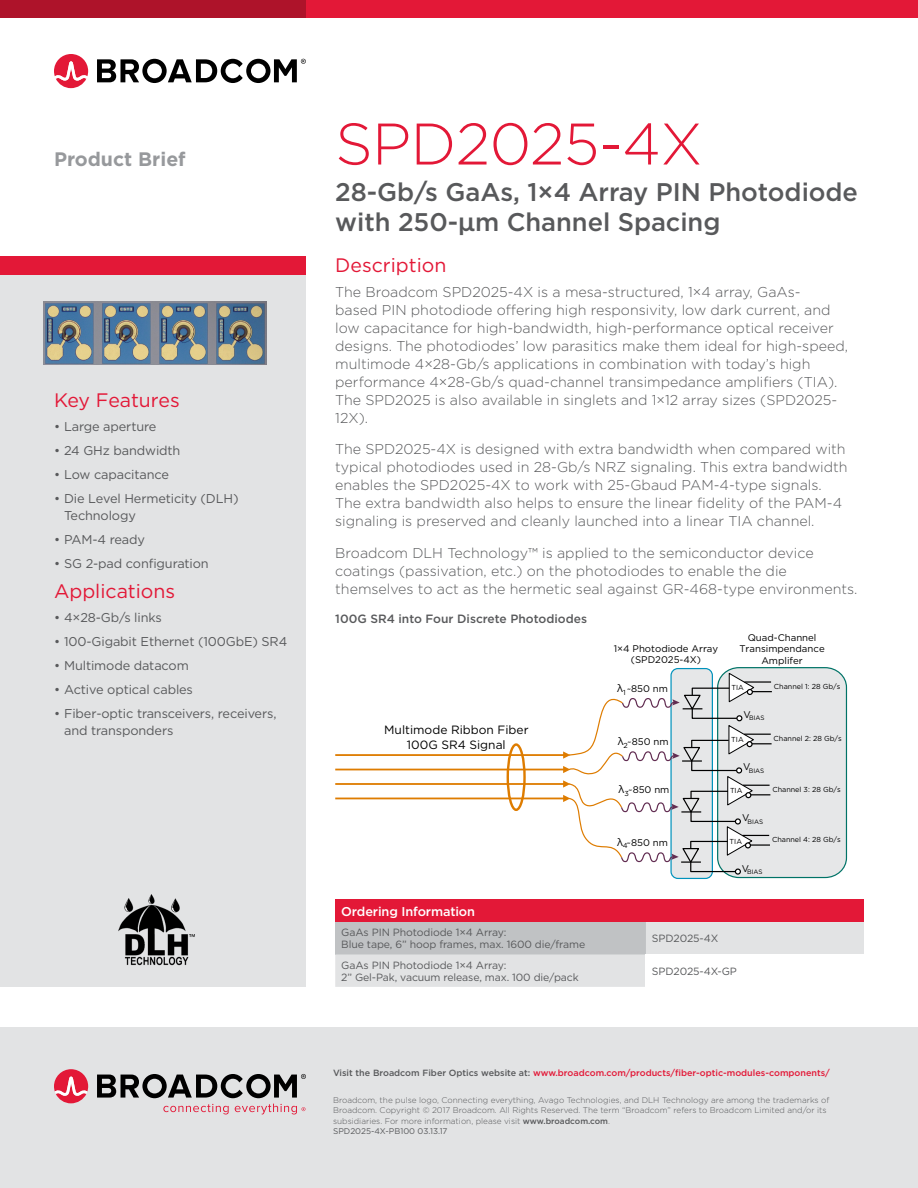
<style>
.page{position:relative;width:918px;height:1188px;background:#fff}
.page>*{position:absolute;margin:0;border:0;box-sizing:border-box;transform-origin:0 0}
.Main_Product_Head{font:300 58.5px "Gotham";letter-spacing:-.01em;color:#e31837}
.Main_Product_Subhead{font:500 25.5px/30.6px "Gotham";letter-spacing:-.005em;color:#58595b}
.Side_Bar_Heading{font:19.5px "Gotham";color:#e31837}
.t1{font:700 19.5px "Gotham";color:#97999c}
.Body_Heading{font:19.5px "Gotham";color:#e31837}
.Body_Text{font:300 14.25px/18px "Gotham";color:#58595b}
.t2{font:12.75px/17.2px "Gotham";letter-spacing:-.01em;color:#58595b}
.Chart_Header_8_5_9{font:500 12.75px "Gotham";letter-spacing:-.01em;color:#fff}
.Figure_Caption{font:500 12px "Gotham";color:#58595b}
.t3{font:12px/14.4px "Gotham";color:#000;text-align:center}
.Table_Text{font:10.5px/12px "Gotham";letter-spacing:-.01em;color:#58595b}
.t4{font:9.6px/11.6px "Gotham";color:#000;text-align:center}
.Visit_Website_Footer{font:500 9px "Gotham";color:#e31837}
.Copyright{font:300 8.25px/10.5px "Gotham";color:#58595b}
.Copyright_footer{font:8.25px "Gotham";color:#58595b}
.t5{font:7.2px "Gotham";letter-spacing:-.005em;color:#000}
.t6{font:6.3px "Gotham";color:#000}
.s1{font-size:10.8px}
.s2{color:#58595b}
.s3{font-weight:500}
</style>
<div class="page">
<div style="left:0;top:0;width:707px;height:18px;background:#ae132a"></div>
<div style="left:306px;top:0;width:612px;height:18px;background:#e31837"></div>
<svg style="left:97px;top:59px;width:209px;height:24px"></svg>
<svg style="left:54px;top:54px;width:34px;height:34px"></svg>
<div style="left:0;top:256px;width:306px;height:731px;background:#e2e3e4"></div>
<div style="left:0;top:256px;width:306px;height:19px;background:#e31837"></div>
<img style="left:44px;top:301px;width:223px;height:63px">
<img style="left:118px;top:894px;width:77px;height:71px">
<div style="left:0;top:1028px;width:918px;height:160px;background:#e2e3e4"></div>
<svg style="left:163px;top:1104px;width:66px;height:10px"></svg>
<svg style="left:235px;top:1104px;width:71px;height:10px"></svg>
<svg style="left:97px;top:1074px;width:209px;height:24px"></svg>
<svg style="left:54px;top:1069px;width:34px;height:34px"></svg>
<div style="left:335px;top:900px;width:529px;height:22px;background:#e31837"></div>
<svg style="left:335px;top:922px;width:529px;height:65px;background:#d5d6d8"></svg>
<div style="left:646px;top:954px;width:218px;height:33px;background:#fff"></div>
<div style="left:718px;top:668px;width:128px;height:210px;background:#e6e7e8;border-radius:21px"></div>
<div style="left:717px;top:667px;width:130px;height:211px;border:1px solid #007367;border-radius:21px"></div>
<svg style="left:335px;top:672px;width:437px;height:203px"></svg>
<h3 class="t1" style="left:54px;top:146px;width:133px">Product Brief</h3>
<p class="Side_Bar_Heading" style="left:54px;top:387px;width:127px">Key Features</p>
<p class="t2" style="left:54px;top:417px;width:104px">• Large aperture</p>
<p class="t2" style="left:54px;top:441px;width:128px">• 24 GHz bandwidth</p>
<p class="t2" style="left:54px;top:465px;width:116px">• Low capacitance</p>
<p class="t2" style="left:64px;top:489px;width:176px;text-indent:-10px">• Die Level Hermeticity (DLH)<br>Technology</p>
<p class="t2" style="left:54px;top:530px;width:93px">• PAM-4 ready</p>
<p class="t2" style="left:54px;top:554px;width:156px">• SG 2-pad configuration</p>
<p class="Side_Bar_Heading" style="left:54px;top:579px;width:123px">Applications</p>
<p class="t2" style="left:54px;top:609px;width:109px">• 4×28-Gb/s links</p>
<p class="t2" style="left:54px;top:633px;width:235px">• 100-Gigabit Ethernet (100GbE) SR4</p>
<p class="t2" style="left:54px;top:657px;width:136px">• Multimode datacom</p>
<p class="t2" style="left:54px;top:681px;width:141px">• Active optical cables</p>
<p class="t2" style="left:64px;top:705px;width:214px;text-indent:-10px">• Fiber-optic transceivers, receivers, and transponders</p>
<p class="Main_Product_Head" style="left:335px;top:107px;width:369px">SPD2025-4X</p>
<p class="Main_Product_Subhead" style="left:335px;top:176px;width:524px">28-Gb/s GaAs, 1×4 Array PIN Photodiode with 250-μm Channel Spacing</p>
<p class="Body_Heading" style="left:335px;top:253px;width:113px">Description</p>
<p class="Body_Text" style="left:335px;top:282px;width:514px">The Broadcom SPD2025-4X is a mesa-structured, 1×4 array, GaAs-<br>based PIN photodiode offering high responsivity, low dark current, and low capacitance for high-bandwidth, high-performance optical receiver designs. The photodiodes’ low parasitics make them ideal for high-speed, multimode 4×28-Gb/s applications in combination with today’s high performance 4×28-Gb/s quad-channel transimpedance amplifiers (TIA).<br>The SPD2025 is also available in singlets and 1×12 array sizes (SPD2025- 12X).</p>
<p class="Body_Text" style="left:335px;top:440px;width:514px">The SPD2025-4X is designed with extra bandwidth when compared with typical photodiodes used in 28-Gb/s NRZ signaling. This extra bandwidth enables the SPD2025-4X to work with 25-Gbaud PAM-4-type signals.<br>The extra bandwidth also helps to ensure the linear fidelity of the PAM-4 signaling is preserved and cleanly launched into a linear TIA channel.</p>
<p class="Body_Text" style="left:335px;top:543px;width:524px">Broadcom DLH Technology™ is applied to the semiconductor device coatings (passivation, etc.) on the photodiodes to enable the die themselves to act as the hermetic seal against GR-468-type environments.</p>
<p class="Figure_Caption" style="left:335px;top:611px;width:253px">100G SR4 into Four Discrete Photodiodes</p>
<p class="t3" style="left:384px;top:722px;width:146px">Multimode Ribbon Fiber<br>100G SR4 Signal</p>
<p class="t4" style="left:614px;top:642px;width:106px">1×4 Photodiode Array (SPD2025-4X)</p>
<p class="t4" style="left:739px;top:631px;width:87px">Quad-Channel<br>Transimpendance<br>Amplifer</p>
<p class="t4" style="left:617px;top:683px;width:53px"><span class="s1">λ</span><sub>1</sub>~850 nm</p>
<p class="t5" style="left:732px;top:683px;width:14px">TIA</p>
<p class="t5" style="left:774px;top:681px;width:68px">Channel 1: 28 Gb/s</p>
<p class="t6" style="left:744px;top:714px;width:22px"><sup>V</sup>BIAS</p>
<p class="t4" style="left:617px;top:736px;width:53px"><span class="s1">λ</span><sub>2</sub>~850 nm</p>
<p class="t5" style="left:731px;top:735px;width:14px">TIA</p>
<p class="t5" style="left:774px;top:734px;width:70px">Channel 2: 28 Gb/s</p>
<p class="t6" style="left:743px;top:766px;width:22px"><sup>V</sup>BIAS</p>
<p class="t4" style="left:618px;top:784px;width:53px"><span class="s1">λ</span><sub>3</sub>~850 nm</p>
<p class="t5" style="left:730px;top:786px;width:14px">TIA</p>
<p class="t5" style="left:772px;top:785px;width:70px">Channel 3: 28 Gb/s</p>
<p class="t6" style="left:742px;top:817px;width:22px"><sup>V</sup>BIAS</p>
<p class="t4" style="left:617px;top:836px;width:53px"><span class="s1">λ</span><sub>4</sub>~850 nm</p>
<p class="t5" style="left:730px;top:837px;width:14px">TIA</p>
<p class="t5" style="left:772px;top:835px;width:70px">Channel 4: 28 Gb/s</p>
<p class="t6" style="left:742px;top:868px;width:22px"><sup>V</sup>BIAS</p>
<p class="Chart_Header_8_5_9" style="left:341px;top:903px;width:135px">Ordering Information</p>
<p class="Table_Text" style="left:341px;top:927px;width:245px">GaAs PIN Photodiode 1×4 Array:<br>Blue tape, 6” hoop frames, max. 1600 die/frame</p>
<p class="Table_Text" style="left:652px;top:933px;width:68px">SPD2025-4X</p>
<p class="Table_Text" style="left:341px;top:959px;width:239px">GaAs PIN Photodiode 1×4 Array:<br>2” Gel-Pak, vacuum release, max. 100 die/pack</p>
<p class="Table_Text" style="left:652px;top:965px;width:87px">SPD2025-4X-GP</p>
<p class="Visit_Website_Footer" style="left:333px;top:1067px;width:498px"><span class="s2">Visit the Broadcom Fiber Optics website at:</span> www.broadcom.com/products/fiber-optic-modules-components/</p>
<p class="Copyright" style="left:333px;top:1094px;width:498px">Broadcom, the pulse logo, Connecting everything, Avago Technologies, and DLH Technology are among the trademarks of<br>Broadcom. Copyright © 2017 Broadcom. All Rights Reserved. The term “Broadcom” refers to Broadcom Limited and/or its subsidiaries. For more information, please visit <span class="s3">www.broadcom.com</span>.</p>
<p class="Copyright_footer" style="left:333px;top:1126px;width:116px">SPD2025-4X-PB100 03.13.17</p>
</div>
